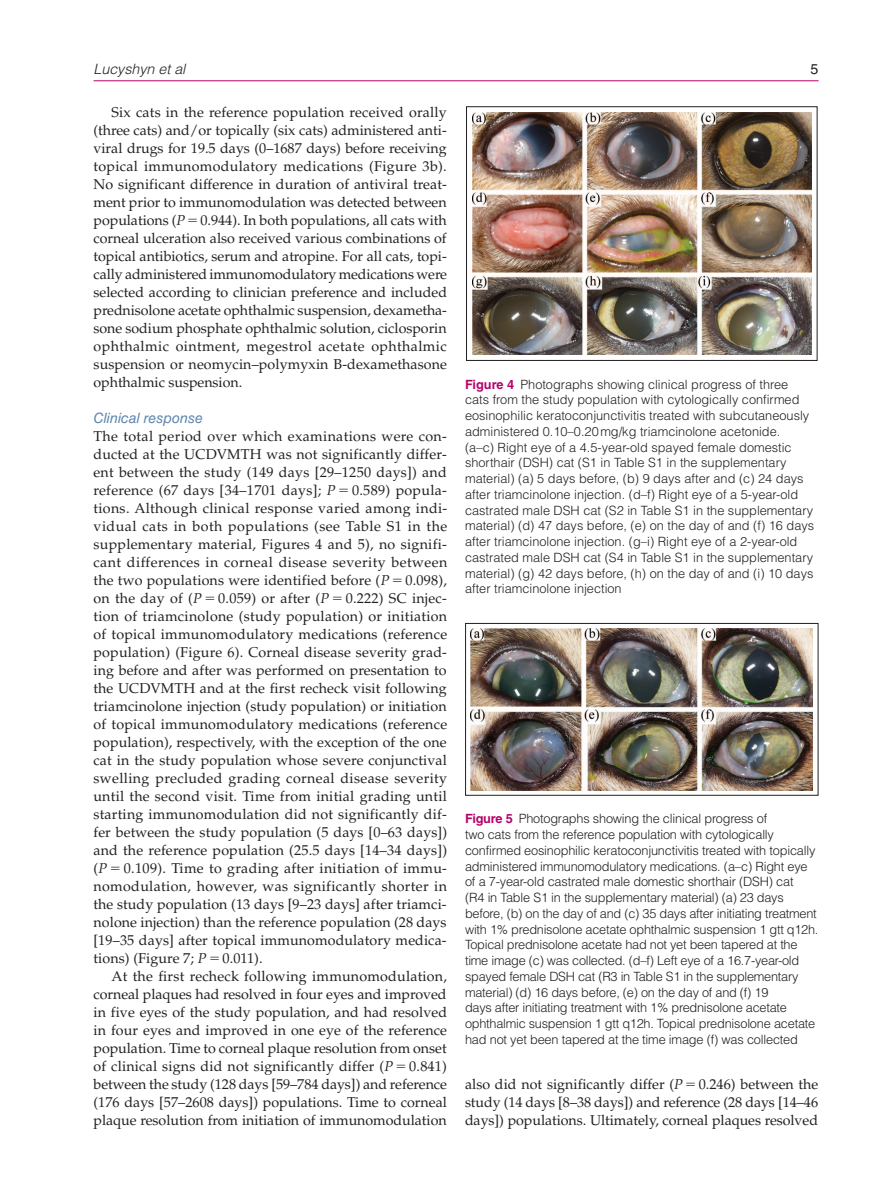
<style>
.page{position:relative;width:893px;height:1191px;background:#fff}
.page>*{position:absolute;margin:0;border:0;box-sizing:border-box;transform-origin:0 0}
.t1{font:14.25px/18px "Palatino LT Std";letter-spacing:-.005em;color:#231f20;text-align:justify}
.t2{font:italic 14.25px "Helvetica LT Std";color:#5e85ae}
.t3{font:italic 300 14.25px "Helvetica LT Std";color:#231f20}
.t4{font:14.25px "Helvetica LT Std";color:#231f20}
.t5{font:300 12.75px/15.8px "Helvetica LT Std";letter-spacing:-.015em;color:#231f20}
.s1{font-style:italic}
.s2{font-weight:700;color:#b6036c}
</style>
<div class="page">
<hr style="left:94px;top:80px;width:725px;height:1px;background:#b6036c">
<img style="left:472px;top:113px;width:339px;height:241px">
<div style="left:466px;top:106px;width:351px;height:255px;border:1px solid #231f20"></div>
<img style="left:471px;top:628px;width:342px;height:162px">
<div style="left:465px;top:623px;width:353px;height:172px;border:1px solid #231f20"></div>
<p class="t3" style="left:94px;top:60px;width:93px">Lucyshyn et al</p>
<p class="t4" style="left:811px;top:61px;width:9px">5</p>
<p class="t1" style="left:94px;top:103px;width:355px;text-indent:18px">Six cats in the reference population received orally (three cats) and/or topically (six cats) administered anti&shy;viral drugs for 19.5 days (0–1687 days) before receiving topical immunomodulatory medications (Figure 3b).<br>No significant difference in duration of antiviral treat&shy;ment prior to immunomodulation was detected between populations (<span class="s1">P</span> 0.944). In both populations, all cats with corneal ulceration also received various combinations of topical antibiotics, serum and atropine. For all cats, topi&shy;cally administered immunomodulatory medications were selected according to clinician preference and included prednisolone acetate ophthalmic suspension, dexametha&shy;sone sodium phosphate ophthalmic solution, ciclosporin ophthalmic ointment, megestrol acetate ophthalmic suspension or neomycin–polymyxin B-dexamethasone ophthalmic suspension.</p>
<p class="t2" style="left:94px;top:409px;width:111px">Clinical response</p>
<p class="t1" style="left:93px;top:427px;width:355px">The total period over which examinations were con&shy;ducted at the UCDVMTH was not significantly differ&shy;ent between the study (149 days [29–1250 days]) and reference (67 days [34–1701 days]; <span class="s1">P</span> 0.589) popula&shy;tions. Although clinical response varied among indi&shy;vidual cats in both populations (see Table S1 in the supplementary material, Figures 4 and 5), no signifi&shy;cant differences in corneal disease severity between the two populations were identified before (<span class="s1">P</span> 0.098), on the day of (<span class="s1">P</span> 0.059) or after (<span class="s1">P</span> 0.222) SC injec&shy;tion of triamcinolone (study population) or initiation of topical immunomodulatory medications (reference population) (Figure 6). Corneal disease severity grad&shy;ing before and after was performed on presentation to the UCDVMTH and at the first recheck visit following triamcinolone injection (study population) or initiation of topical immunomodulatory medications (reference population), respectively, with the exception of the one cat in the study population whose severe conjunctival swelling precluded grading corneal disease severity until the second visit. Time from initial grading until starting immunomodulation did not significantly dif&shy;fer between the study population (5 days [0–63 days]) and the reference population (25.5 days [14–34 days]) (<span class="s1">P</span> 0.109). Time to grading after initiation of immu&shy;nomodulation, however, was significantly shorter in the study population (13 days [9–23 days] after triamci&shy;nolone injection) than the reference population (28 days [19–35 days] after topical immunomodulatory medica&shy;tions) (Figure 7; <span class="s1">P</span> 0.011).</p>
<p class="t1" style="left:93px;top:967px;width:355px;text-indent:18px">At the first recheck following immunomodulation, corneal plaques had resolved in four eyes and improved in five eyes of the study population, and had resolved in four eyes and improved in one eye of the reference population. Time to corneal plaque resolution from onset of clinical signs did not significantly differ (<span class="s1">P</span> 0.841) between the study (128 days [59–784 days]) and reference (176 days [57–2608 days]) populations. Time to corneal plaque resolution from initiation of immunomodulation</p>
<p class="t5" style="left:465px;top:376px;width:351px"><span class="s2">Figure 4</span> Photographs showing clinical progress of three cats from the study population with cytologically confirmed eosinophilic keratoconjunctivitis treated with subcutaneously administered 0.10–0.20mg/kg triamcinolone acetonide.<br>(a–c) Right eye of a 4.5-year-old spayed female domestic shorthair (DSH) cat (S1 in Table S1 in the supplementary material) (a) 5 days before, (b) 9 days after and (c) 24 days after triamcinolone injection. (d–f) Right eye of a 5-year-old castrated male DSH cat (S2 in Table S1 in the supplementary material) (d) 47 days before, (e) on the day of and (f) 16 days after triamcinolone injection. (g–i) Right eye of a 2-year-old castrated male DSH cat (S4 in Table S1 in the supplementary material) (g) 42 days before, (h) on the day of and (i) 10 days after triamcinolone injection</p>
<p class="t5" style="left:465px;top:811px;width:355px"><span class="s2">Figure 5</span> Photographs showing the clinical progress of<br>two cats from the reference population with cytologically confirmed eosinophilic keratoconjunctivitis treated with topically administered immunomodulatory medications. (a–c) Right eye of a 7-year-old castrated male domestic shorthair (DSH) cat<br>(R4 in Table S1 in the supplementary material) (a) 23 days before, (b) on the day of and (c) 35 days after initiating treatment with 1% prednisolone acetate ophthalmic suspension 1 gtt q12h.<br>Topical prednisolone acetate had not yet been tapered at the time image (c) was collected. (d–f) Left eye of a 16.7-year-old spayed female DSH cat (R3 in Table S1 in the supplementary material) (d) 16 days before, (e) on the day of and (f) 19<br>days after initiating treatment with 1% prednisolone acetate ophthalmic suspension 1 gtt q12h. Topical prednisolone acetate had not yet been tapered at the time image (f) was collected</p>
<p class="t1" style="left:465px;top:1075px;width:355px">also did not significantly differ (<span class="s1">P</span> 0.246) between the study (14 days [8–38 days]) and reference (28 days [14–46 days]) populations. Ultimately, corneal plaques resolved</p>
</div>
